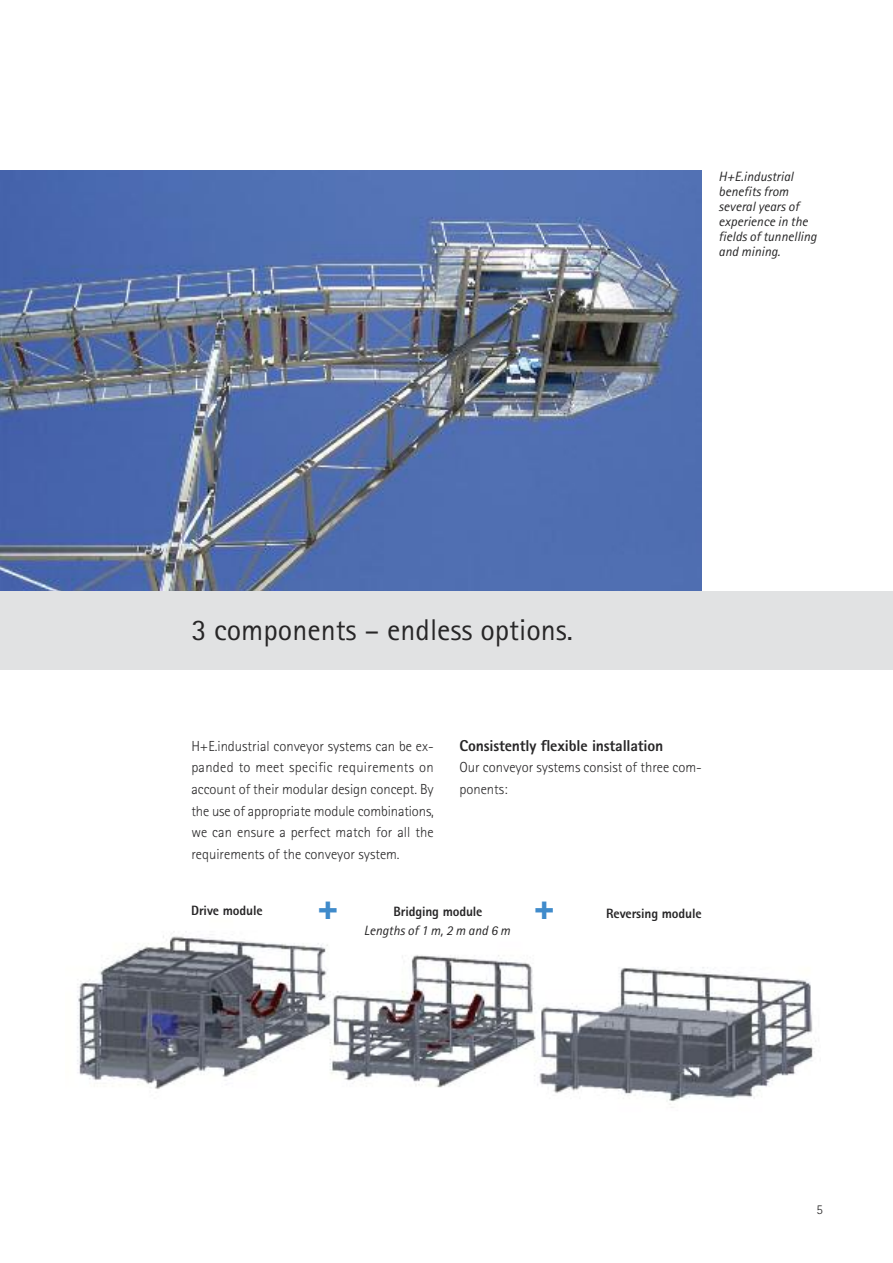
<style>
.page{position:relative;width:893px;height:1263px;background:#fff}
.page>*{position:absolute;margin:0;border:0;box-sizing:border-box;transform-origin:0 0}
.t1{font:700 36px "Univers";color:#408bcb}
.t2{font:30px "AT Rotis Sans Serif";color:#272627}
.t3{font:800 15.75px "AT Rotis Sans Serif";letter-spacing:-.01em;color:#272627}
.t4{font:300 14.55px/21.6px "AT Rotis Sans Serif";color:#272627}
.t5{font:italic 13.5px/15px "AT Rotis Sans Serif";color:#272627}
.t6{font:800 13.5px "AT Rotis Sans Serif";letter-spacing:-.01em;color:#272627}
.t7{font:300 13.5px "AT Rotis Sans Serif";color:#272627}
</style>
<div class="page">
<img style="left:77px;top:931px;width:739px;height:177px">
<img style="left:0;top:170px;width:702px;height:421px">
<div style="left:0;top:591px;width:893px;height:79px;background:#e1e2e3"></div>
<p class="t5" style="left:719px;top:171px;width:100px">H+E.industrial benefits from several years of experience in the fields of tunnelling and mining.</p>
<h2 class="t2" style="left:191px;top:619px;width:383px">3 components – endless options.</h2>
<p class="t4" style="left:191px;top:736px;width:244px;text-align:justify">H+E.industrial conveyor systems can be ex&shy;panded to meet specific requirements on account of their modular design concept. By the use of appropriate module combinations, we can ensure a perfect match for all the requirements of the conveyor system.</p>
<p class="t3" style="left:459px;top:740px;width:205px">Consistently flexible installation</p>
<p class="t4" style="left:459px;top:758px;width:244px">Our conveyor systems consist of three com&shy;ponents:</p>
<h1 class="t1" style="left:318px;top:893px;width:23px">+</h1>
<h1 class="t1" style="left:534px;top:893px;width:23px">+</h1>
<p class="t6" style="left:191px;top:905px;width:73px">Drive module</p>
<p class="t6" style="left:393px;top:907px;width:91px">Bridging module</p>
<p class="t6" style="left:606px;top:909px;width:97px">Reversing module</p>
<p class="t5" style="left:364px;top:924px;width:148px">Lengths of 1 m, 2 m and 6 m</p>
<p class="t7" style="left:816px;top:1205px;width:8px">5</p>
</div>
